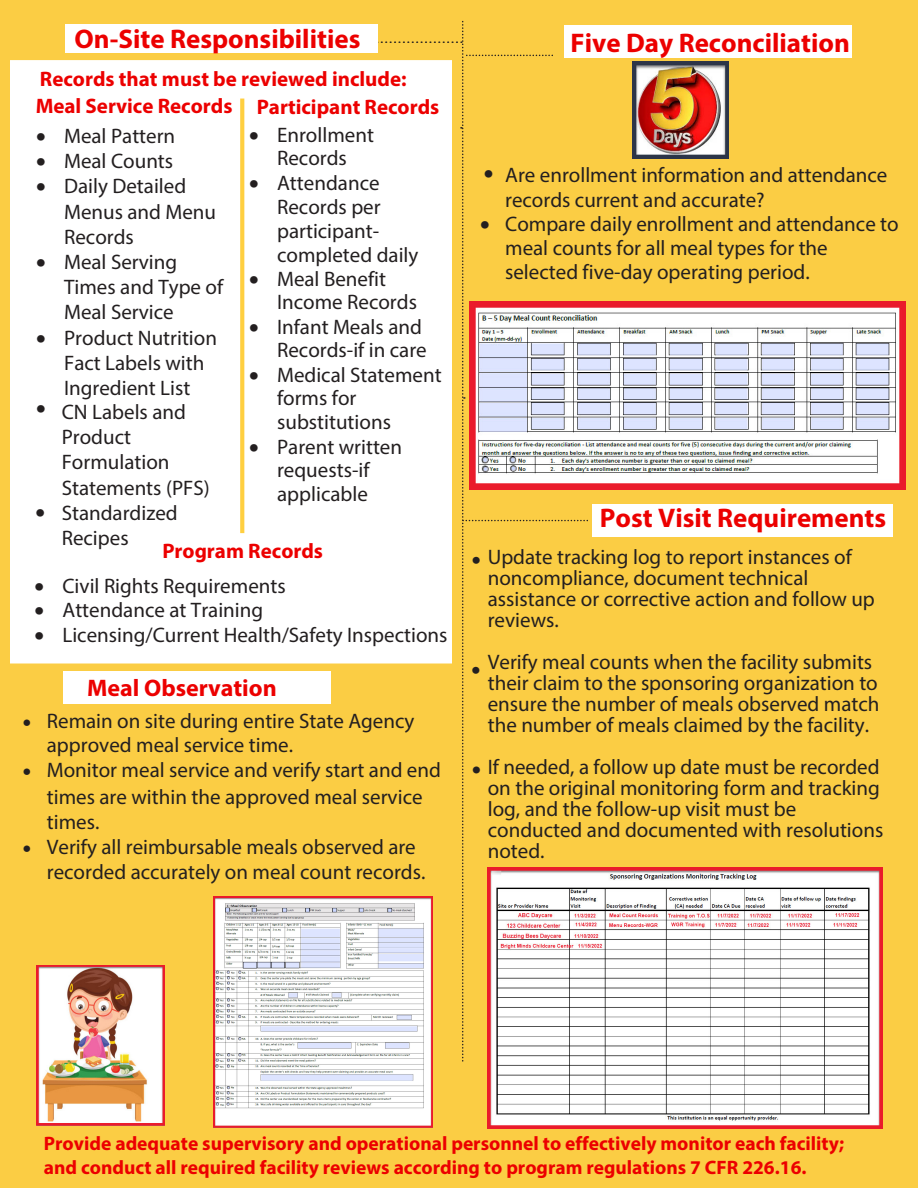
<style>
.page{position:relative;width:918px;height:1188px;background:#fbcd44}
.page>*{position:absolute;margin:0;border:0;box-sizing:border-box;transform-origin:0 0}
.t1{font:700 27px "Myriad Pro";color:#ec0000}
.t2{font:700 24px "Myriad Pro";color:#ec0000}
.t3{font:21px/25.2px "Myriad Pro";color:#231f20}
.t4{font:700 21px/28.2px "Myriad Pro";color:#ec0000}
.t5{font:21px "Symbol";color:#231f20}
.t6{font:700 19.5px/23.4px "Myriad Pro";color:#ec0000}
.t7{font:19.5px "Symbol";color:#231f20}
</style>
<div class="page">
<div style="left:11px;top:60px;width:261px;height:604px;background:#fff"></div>
<div style="left:593px;top:504px;width:300px;height:33px;background:#fff"></div>
<hr style="left:241px;top:99px;width:2px;height:434px;background:#ffcf40">
<div style="left:564px;top:25px;width:287px;height:33px;background:#fff"></div>
<div style="left:65px;top:24px;width:313px;height:28px;background:#fff"></div>
<div style="left:63px;top:671px;width:268px;height:32px;background:#fff"></div>
<img style="left:587px;top:302px;width:319px;height:188px">
<img style="left:213px;top:897px;width:220px;height:231px">
<img style="left:488px;top:868px;width:395px;height:260px">
<img style="left:36px;top:966px;width:128px;height:160px">
<img style="left:633px;top:62px;width:96px;height:97px">
<svg style="left:272px;top:22px;width:315px;height:1040px"></svg>
<p class="t1" style="left:75px;top:21px;width:287px">On-Site Responsibilities</p>
<p class="t1" style="left:570px;top:25px;width:281px">Five Day Reconciliation</p>
<p class="t4" style="left:36px;top:64px;width:405px">Records that must be reviewed include:<br>Meal Service Records Participant Records</p>
<p class="t3" style="left:249px;top:123px;width:126px;line-height:23.4px;text-align:center">• Enrollment<br>Records</p>
<p class="t3" style="left:277px;top:170px;width:143px;line-height:24px;text-indent:-28px">• Attendance<br>Records per participant&shy;completed daily</p>
<p class="t3" style="left:277px;top:267px;width:141px;line-height:23.4px;text-indent:-28px">• Meal Benefit<br>Income Records</p>
<p class="t3" style="left:249px;top:315px;width:179px;line-height:23.4px;text-align:right">• Infant Meals and<br>Records-if in care</p>
<p class="t3" style="left:277px;top:362px;width:166px;line-height:23.9px;text-indent:-28px">• Medical Statement forms for substitutions</p>
<p class="t3" style="left:249px;top:434px;width:155px;line-height:23.9px;text-align:center">• Parent written requests-if applicable</p>
<p class="t3" style="left:36px;top:123px;width:141px">• Meal Pattern</p>
<p class="t3" style="left:36px;top:148px;width:139px">• Meal Counts</p>
<p class="t3" style="left:64px;top:173px;width:154px;text-indent:-28px">• Daily Detailed<br>Menus and Menu<br>Records</p>
<p class="t3" style="left:64px;top:249px;width:161px;text-indent:-28px">• Meal Serving<br>Times and Type of<br>Meal Service</p>
<p class="t3" style="left:64px;top:325px;width:154px;text-indent:-28px">• Product Nutrition<br>Fact Labels with<br>Ingredient List</p>
<p class="t3" style="left:62px;top:399px;width:149px;text-indent:-26px">• CN Labels and<br>Product<br>Formulation<br>Statements (PFS)</p>
<p class="t3" style="left:62px;top:500px;width:118px;text-indent:-26px">• Standardized<br>Recipes</p>
<p class="t4" style="left:162px;top:536px;width:162px">Program Records</p>
<p class="t3" style="left:34px;top:573px;width:253px">• Civil Rights Requirements</p>
<p class="t3" style="left:34px;top:597px;width:230px">• Attendance at Training</p>
<p class="t3" style="left:34px;top:622px;width:415px">• Licensing/Current Health/Safety Inspections</p>
<p class="t2" style="left:87px;top:672px;width:191px">Meal Observation</p>
<p class="t3" style="left:47px;top:709px;width:369px;line-height:23.4px;text-indent:-24px">• Remain on site during entire State Agency approved meal service time.</p>
<p class="t3" style="left:47px;top:756px;width:396px;line-height:26.1px;text-indent:-24px">• Monitor meal service and verify start and end times are within the approved meal service times.</p>
<p class="t3" style="left:47px;top:835px;width:380px;line-height:24.3px;text-indent:-24px">• Verify all reimbursable meals observed are recorded accurately on meal count records.</p>
<p class="t5" style="left:484px;top:159px;width:11px">•</p>
<p class="t5" style="left:480px;top:210px;width:11px">•</p>
<p class="t3" style="left:505px;top:163px;width:395px;line-height:24.3px">Are enrollment information and attendance records current and accurate?<br>Compare daily enrollment and attendance to meal counts for all meal types for the selected five-day operating period.</p>
<p class="t1" style="left:600px;top:501px;width:288px">Post Visit Requirements</p>
<p class="t3" style="left:472px;top:544px;width:381px">• Update tracking log to report instances of</p>
<p class="t3" style="left:488px;top:567px;width:389px;line-height:21px">noncompliance, document technical assistance or corrective action and follow up reviews.</p>
<p class="t3" style="left:488px;top:651px;width:393px;line-height:21px">Verify meal counts when the facility submits their claim to the sponsoring organization to ensure the number of meals observed match the number of meals claimed by the facility.</p>
<p class="t3" style="left:488px;top:756px;width:397px;line-height:21px">If needed, a follow up date must be recorded on the original monitoring form and tracking log, and the follow-up visit must be conducted and documented with resolutions noted.</p>
<p class="t7" style="left:471px;top:656px;width:10px">•</p>
<p class="t6" style="left:44px;top:1131px;width:802px">Provide adequate supervisory and operational personnel to effectively monitor each facility; and conduct all required facility reviews according to program regulations 7 CFR 226.16.</p>
</div>
